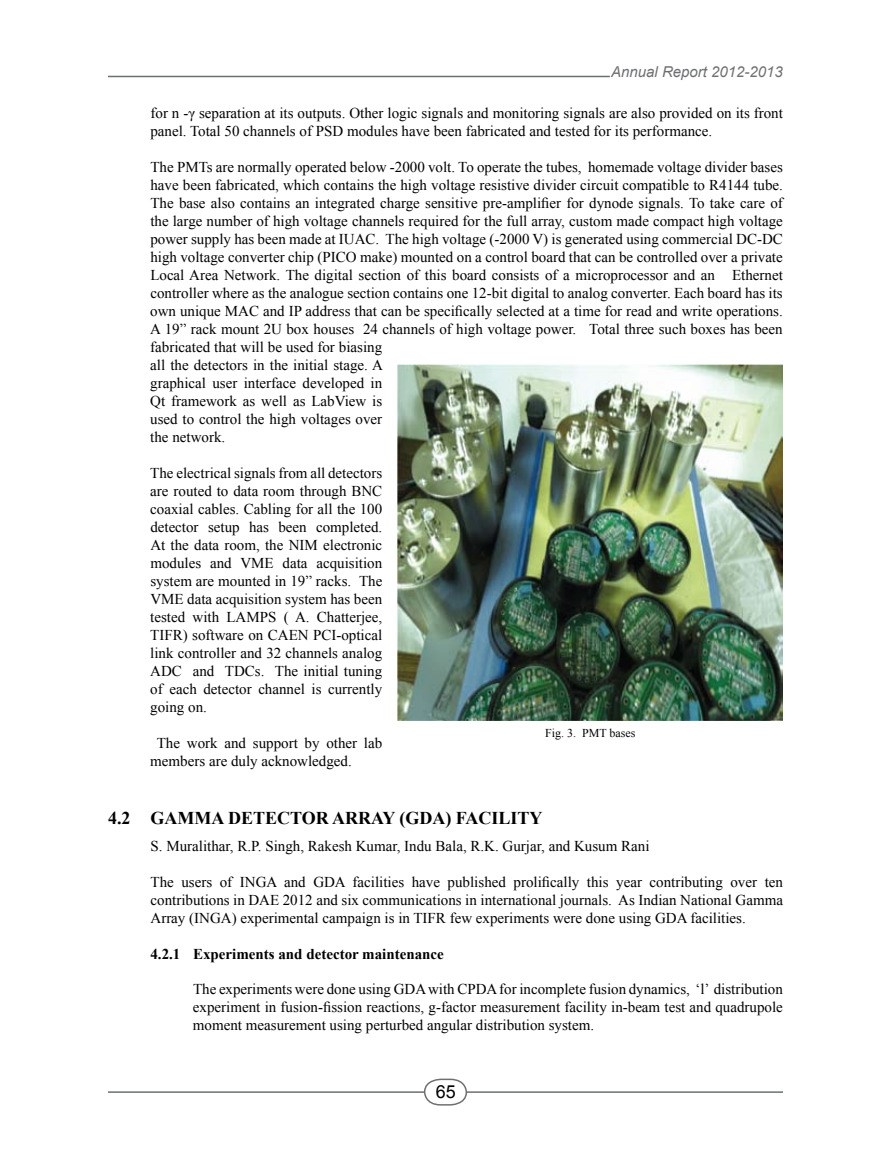
<style>
.page{position:relative;width:891px;height:1161px;background:#fff}
.page>*{position:absolute;margin:0;border:0;box-sizing:border-box;transform-origin:0 0}
.t1{font:700 18px "Times New Roman";color:#000}
.t2{font:18px "Arial";color:#000}
.t3{font:15px/18px "Times New Roman";color:#000}
.t4{font:700 15px "Times New Roman";color:#000}
.t5{font:italic 15px "Arial";color:#6d6f71}
.t6{font:12px "Times New Roman";color:#000}
</style>
<div class="page">
<hr style="left:108px;top:76px;width:502px;height:1px;background:#6d6f71">
<hr style="left:108px;top:1091px;width:675px;height:2px;background:#6d6f71">
<svg style="left:423px;top:1078px;width:45px;height:28px"></svg>
<img style="left:398px;top:365px;width:385px;height:356px">
<p class="t5" style="left:611px;top:62px;width:173px">Annual Report 2012-2013</p>
<p class="t3" style="left:150px;top:104px;width:634px">for n -γ separation at its outputs. Other logic signals and monitoring signals are also provided on its front panel. Total 50 channels of PSD modules have been fabricated and tested for its performance.</p>
<p class="t3" style="left:150px;top:158px;width:634px">The PMTs are normally operated below -2000 volt. To operate the tubes, homemade voltage divider bases have been fabricated, which contains the high voltage resistive divider circuit compatible to R4144 tube.<br>The base also contains an integrated charge sensitive pre-amplifier for dynode signals. To take care of the large number of high voltage channels required for the full array, custom made compact high voltage power supply has been made at IUAC. The high voltage (-2000 V) is generated using commercial DC-DC high voltage converter chip (PICO make) mounted on a control board that can be controlled over a private Local Area Network. The digital section of this board consists of a microprocessor and an Ethernet controller where as the analogue section contains one 12-bit digital to analog converter. Each board has its own unique MAC and IP address that can be specifically selected at a time for read and write operations.<br>A 19” rack mount 2U box houses 24 channels of high voltage power. Total three such boxes has been fabricated that will be used for biasing<br>all the detectors in the initial stage. A<br>graphical user interface developed in<br>Qt framework as well as LabView is<br>used to control the high voltages over<br>the network.</p>
<p class="t3" style="left:150px;top:464px;width:234px;text-align:justify">The electrical signals from all detectors are routed to data room through BNC coaxial cables. Cabling for all the 100 detector setup has been completed.<br>At the data room, the NIM electronic modules and VME data acquisition system are mounted in 19” racks. The VME data acquisition system has been tested with LAMPS ( A. Chatterjee, TIFR) software on CAEN PCI-optical link controller and 32 channels analog ADC and TDCs. The initial tuning of each detector channel is currently going on.</p>
<p class="t3" style="left:150px;top:734px;width:233px;text-indent:7px">The work and support by other lab members are duly acknowledged.</p>
<p class="t6" style="left:545px;top:724px;width:92px">Fig. 3. PMT bases</p>
<p class="t1" style="left:108px;top:806px;width:436px">4.2 GAMMA DETECTOR ARRAY (GDA) FACILITY</p>
<p class="t3" style="left:151px;top:836px;width:500px">S. Muralithar, R.P. Singh, Rakesh Kumar, Indu Bala, R.K. Gurjar, and Kusum Rani</p>
<p class="t3" style="left:151px;top:872px;width:634px;text-align:justify">The users of INGA and GDA facilities have published prolifically this year contributing over ten contributions in DAE 2012 and six communications in international journals. As Indian National Gamma Array (INGA) experimental campaign is in TIFR few experiments were done using GDA facilities.</p>
<p class="t4" style="left:150px;top:943px;width:295px">4.2.1 Experiments and detector maintenance</p>
<p class="t3" style="left:193px;top:979px;width:591px;text-align:justify">The experiments were done using GDAwith CPDAfor incomplete fusion dynamics, ‘l’ distribution experiment in fusion-fission reactions, g-factor measurement facility in-beam test and quadrupole moment measurement using perturbed angular distribution system.</p>
<p class="t2" style="left:436px;top:1080px;width:22px">65</p>
</div>
